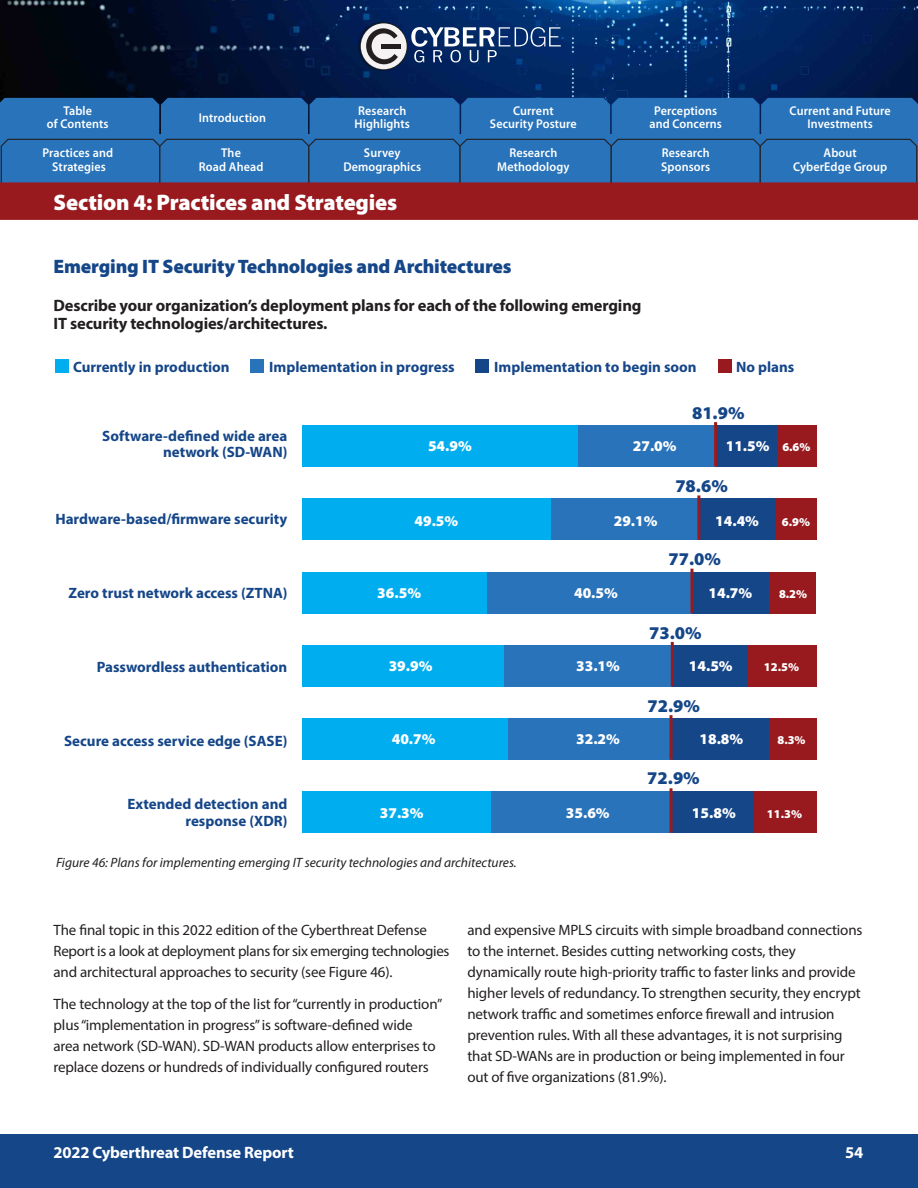
<style>
.page{position:relative;width:918px;height:1188px;background:#fff}
.page>*{position:absolute;margin:0;border:0;box-sizing:border-box;transform-origin:0 0}
.Section_head_white{font:900 22.5px "Myriad Pro";letter-spacing:-.01em;color:#fff}
.Subhead_blue{font:900 19.5px "Myriad Pro";letter-spacing:-.01em;color:#154688}
.t1{font:900 18px "Myriad Pro";color:#154688}
.Question_head_black{font:700 16.5px/18px "Myriad Pro";letter-spacing:-.01em;color:#231f20}
.t2{font:700 16.5px "Myriad Pro";letter-spacing:-.01em;color:#fff}
.Body_copy{font:15px/21px "Myriad Pro";letter-spacing:-.01em;color:#231f20}
.t3{font:700 15px/16.5px "Myriad Pro";color:#154688}
.t4{font:900 15px "Myriad Pro";color:#fff}
.t5{font:italic 13.5px "Myriad Pro";color:#231f20}
.t6{font:600 12.75px/13.5px "Myriad Pro";letter-spacing:.01em;color:#fff;text-align:center;scale:.95 1}
.t7{font:900 12px "Myriad Pro";color:#fff}
</style>
<div class="page">
<img style="left:0;top:0;width:918px;height:98px">
<img style="left:357px;top:21px;width:50px;height:50px">
<div style="left:360px;top:23px;width:48px;height:47px;border:2px solid #231f20;border-radius:50%"></div>
<div style="left:361px;top:23px;width:46px;height:46px;background:#f4f2f2;border-radius:50%"></div>
<svg style="left:366px;top:27px;width:32px;height:38px"></svg>
<div style="left:382px;top:44px;width:19px;height:5px;background:#231f20"></div>
<svg style="left:411px;top:27px;width:150px;height:35px;background:#3d5b8a"></svg>
<div style="left:0;top:1134px;width:918px;height:54px;background:#154688"></div>
<svg style="left:0;top:98px;width:918px;height:122px;background:#4a5586"></svg>
<div style="left:777px;top:426px;width:40px;height:41px;background:#981a1e"></div>
<div style="left:775px;top:499px;width:41px;height:41px;background:#981a1e"></div>
<div style="left:768px;top:572px;width:48px;height:41px;background:#981a1e"></div>
<div style="left:748px;top:645px;width:69px;height:41px;background:#981a1e"></div>
<div style="left:768px;top:719px;width:49px;height:41px;background:#981a1e"></div>
<div style="left:754px;top:792px;width:63px;height:41px;background:#981a1e"></div>
<div style="left:716px;top:426px;width:61px;height:41px;background:#154688"></div>
<div style="left:699px;top:499px;width:76px;height:41px;background:#154688"></div>
<div style="left:691px;top:572px;width:77px;height:41px;background:#154688"></div>
<div style="left:672px;top:645px;width:76px;height:41px;background:#154688"></div>
<div style="left:671px;top:719px;width:97px;height:41px;background:#154688"></div>
<div style="left:671px;top:792px;width:83px;height:41px;background:#154688"></div>
<div style="left:578px;top:426px;width:138px;height:41px;background:#2873ba"></div>
<div style="left:551px;top:499px;width:148px;height:41px;background:#2873ba"></div>
<div style="left:487px;top:572px;width:204px;height:41px;background:#2873ba"></div>
<div style="left:504px;top:645px;width:168px;height:41px;background:#2873ba"></div>
<div style="left:508px;top:719px;width:163px;height:41px;background:#2873ba"></div>
<div style="left:491px;top:792px;width:180px;height:41px;background:#2873ba"></div>
<div style="left:302px;top:426px;width:276px;height:41px;background:#00aeef"></div>
<div style="left:302px;top:499px;width:249px;height:41px;background:#00aeef"></div>
<div style="left:302px;top:572px;width:185px;height:41px;background:#00aeef"></div>
<div style="left:302px;top:645px;width:202px;height:41px;background:#00aeef"></div>
<div style="left:302px;top:719px;width:206px;height:41px;background:#00aeef"></div>
<div style="left:302px;top:792px;width:189px;height:41px;background:#00aeef"></div>
<hr style="left:714px;top:422px;width:3px;height:45px;background:#981a1e">
<hr style="left:697px;top:495px;width:3px;height:45px;background:#981a1e">
<hr style="left:690px;top:569px;width:3px;height:44px;background:#981a1e">
<hr style="left:671px;top:642px;width:3px;height:44px;background:#981a1e">
<hr style="left:670px;top:715px;width:3px;height:45px;background:#981a1e">
<hr style="left:670px;top:788px;width:3px;height:45px;background:#981a1e">
<div style="left:56px;top:359px;width:13px;height:14px;background:#00aeef"></div>
<div style="left:251px;top:359px;width:13px;height:14px;background:#2873ba"></div>
<div style="left:475px;top:359px;width:13px;height:14px;background:#154688"></div>
<div style="left:718px;top:359px;width:13px;height:14px;background:#981a1e"></div>
<p class="t6" style="left:63px;top:103px;width:32px">Table</p>
<p class="t6" style="left:358px;top:103px;width:52px">Research</p>
<p class="t6" style="left:199px;top:110px;width:72px">Introduction</p>
<p class="t6" style="left:47px;top:117px;width:66px">of Contents</p>
<p class="t6" style="left:354px;top:117px;width:60px">Highlights</p>
<p class="t6" style="left:490px;top:103px;width:93px">Current<br>Security Posture</p>
<p class="t6" style="left:649px;top:103px;width:78px">Perceptions and Concerns</p>
<p class="t6" style="left:790px;top:103px;width:108px">Current and Future<br>Investments</p>
<p class="t6" style="left:42px;top:146px;width:76px">Practices and<br>Strategies</p>
<p class="t6" style="left:199px;top:146px;width:69px">The<br>Road Ahead</p>
<p class="t6" style="left:343px;top:146px;width:83px">Survey<br>Demographics</p>
<p class="t6" style="left:497px;top:146px;width:78px">Research<br>Methodology</p>
<p class="t6" style="left:661px;top:146px;width:53px;text-align:left">Research<br>Sponsors</p>
<p class="t6" style="left:793px;top:146px;width:101px">About<br>CyberEdge Group</p>
<p class="Section_head_white" style="left:54px;top:187px;width:345px">Section 4: Practices and Strategies</p>
<p class="Subhead_blue" style="left:54px;top:254px;width:460px">Emerging IT SecurityTechnologies and Architectures</p>
<p class="Question_head_black" style="left:54px;top:296px;width:589px">Describe your organizations’ deployment plans for each of the following emerging<br>IT security technologies/architectures.</p>
<p class="t3" style="left:73px;top:358px;width:158px">Currently in production</p>
<p class="t3" style="left:269px;top:358px;width:187px">Implementation in progress</p>
<p class="t3" style="left:494px;top:358px;width:204px">Implementation to begin soon</p>
<p class="t3" style="left:736px;top:358px;width:60px">No plans</p>
<p class="t1" style="left:692px;top:401px;width:54px">81.9%</p>
<p class="t3" style="left:163px;top:427px;width:126px;text-indent:-61px">Software-de<br>network (SD-WAN(</p>
<p class="t3" style="left:194px;top:427px;width:95px">ned wide area</p>
<p class="t4" style="left:428px;top:436px;width:45px">54.9%</p>
<p class="t4" style="left:633px;top:436px;width:45px">27.0%</p>
<p class="t4" style="left:726px;top:436px;width:45px">11.5%</p>
<p class="t7" style="left:782px;top:439px;width:30px">6.6%</p>
<p class="t1" style="left:675px;top:474px;width:54px">78.6%</p>
<p class="t3" style="left:55px;top:511px;width:117px">Hardware-based/</p>
<p class="t3" style="left:180px;top:511px;width:109px">rmware security</p>
<p class="t4" style="left:414px;top:511px;width:45px">49.5%</p>
<p class="t4" style="left:614px;top:511px;width:45px">29.1%</p>
<p class="t4" style="left:715px;top:511px;width:45px">14.4%</p>
<p class="t7" style="left:782px;top:514px;width:30px">6.9%</p>
<p class="t1" style="left:668px;top:547px;width:54px">77.0%</p>
<p class="t3" style="left:69px;top:584px;width:220px">Zero trust network access (ZTNA(</p>
<p class="t4" style="left:377px;top:583px;width:45px">36.5%</p>
<p class="t4" style="left:574px;top:583px;width:45px">40.5%</p>
<p class="t4" style="left:708px;top:583px;width:45px">14.7%</p>
<p class="t7" style="left:779px;top:586px;width:30px">8.2%</p>
<p class="t1" style="left:649px;top:620px;width:54px">73.0%</p>
<p class="t3" style="left:97px;top:658px;width:192px">Passwordless authentication</p>
<p class="t4" style="left:389px;top:656px;width:45px">39.9%</p>
<p class="t4" style="left:576px;top:656px;width:45px">33.1%</p>
<p class="t4" style="left:689px;top:656px;width:45px">14.5%</p>
<p class="t7" style="left:764px;top:659px;width:37px">12.5%</p>
<p class="t1" style="left:647px;top:694px;width:54px">72.9%</p>
<p class="t3" style="left:64px;top:732px;width:225px">Secure access service edge (SASE(</p>
<p class="t4" style="left:392px;top:729px;width:45px">40.7%</p>
<p class="t4" style="left:576px;top:729px;width:45px">32.2%</p>
<p class="t4" style="left:699px;top:729px;width:45px">18.8%</p>
<p class="t7" style="left:777px;top:732px;width:30px">8.3%</p>
<p class="t1" style="left:647px;top:766px;width:54px">72.9%</p>
<p class="t3" style="left:127px;top:795px;width:161px;text-align:right">Extended detection and response (XDR(</p>
<p class="t4" style="left:380px;top:803px;width:45px">37.3%</p>
<p class="t4" style="left:566px;top:803px;width:45px">35.6%</p>
<p class="t4" style="left:692px;top:803px;width:45px">15.8%</p>
<p class="t7" style="left:767px;top:806px;width:37px">11.3%</p>
<p class="t5" style="left:56px;top:854px;width:462px">Figure 46: Plans for implementing emerging IT security technologies and architectures.</p>
<p class="Body_copy" style="left:54px;top:920px;width:398px">The final topic in this 2022 edition of the Cyberthreat Defense<br>Report ais look at deployment plans for six emerging technologies and architectural approaches to security (see Figure 46 .(</p>
<p class="Body_copy" style="left:54px;top:994px;width:390px">The technology at the top of the list for“currently in production“ plus“implementation in progress”is software-defined wide area network (SD-WAN .) SD-WAN products allow enterprises to replace dozens or hundreds of individually configured routers</p>
<p class="Body_copy" style="left:467px;top:920px;width:397px">and expensive MPLS circuits with simple broadband connections to the internet. Besides cutting networking costs, they dynamically route high-priority traffic to faster links and provide higher levels of redundancy To. strengthen security, they encrypt network traffic and sometimes enforce firewall and intrusion prevention rules. With all these advantages isit, not surprising that SD-WANs are in production or being implemented in four out of five organizations )81.9% .(</p>
<p class="t2" style="left:53px;top:1141px;width:242px">2022 Cyberthreat Defense Report</p>
<p class="t2" style="left:845px;top:1141px;width:20px">54</p>
</div>
